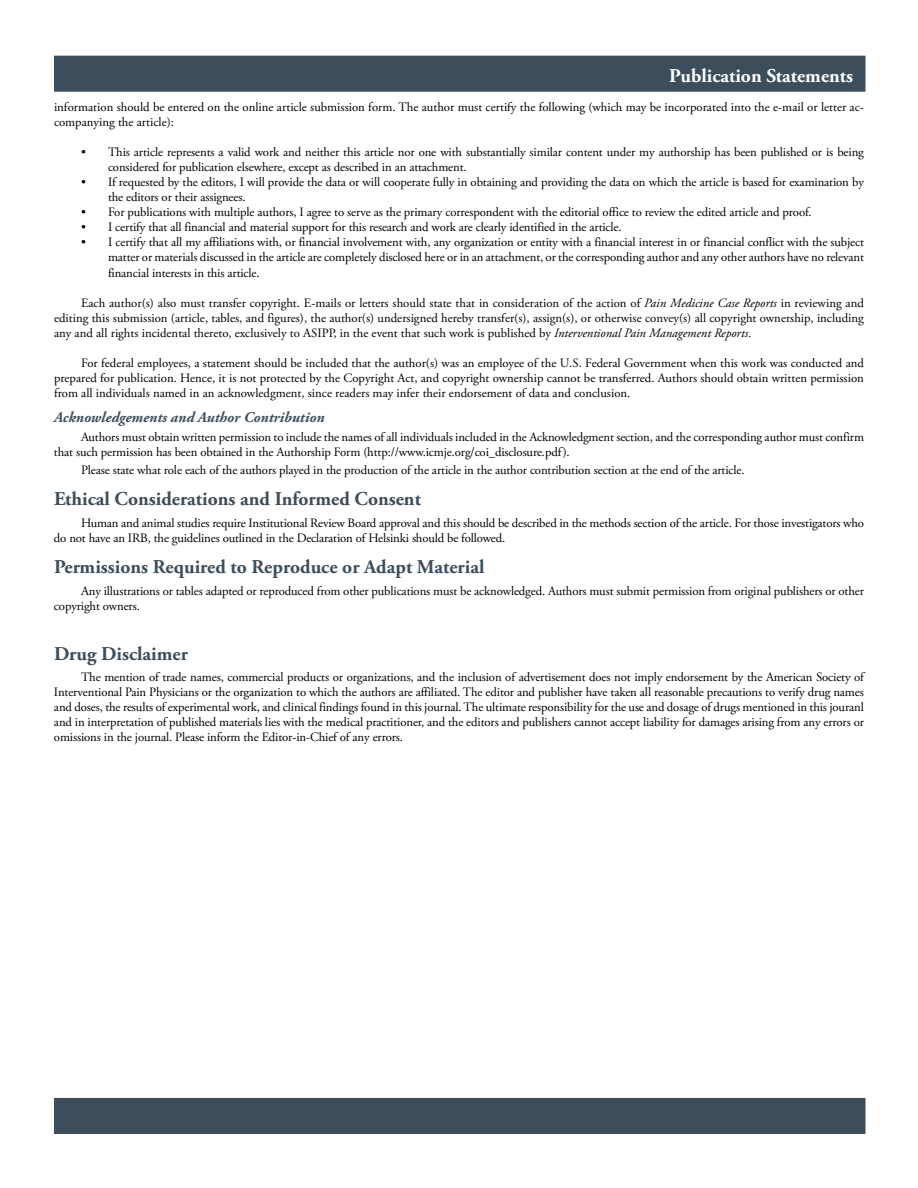
<style>
.page{position:relative;width:918px;height:1188px;background:#fff}
.page>*{position:absolute;margin:0;border:0;box-sizing:border-box;transform-origin:0 0}
.t1{font:700 19.5px "Adobe Garamond Pro";color:#3c4d5b}
.t2{font:700 19.5px "Adobe Garamond Pro";color:#fff}
.t3{font:italic 700 15px "Adobe Garamond Pro";color:#3c4d5b}
.t4{font:12.75px/15px "Adobe Garamond Pro";letter-spacing:-.01em;color:#000}
.s1{font-style:italic}
</style>
<div class="page">
<div style="left:54px;top:1098px;width:812px;height:36px;background:#3c4d5b"></div>
<div style="left:54px;top:56px;width:812px;height:36px;background:#3c4d5b;border:2px solid #3c4d5b"></div>
<h1 class="t2" style="left:669px;top:65px;width:185px">Publication Statements</h1>
<p class="t4" style="left:54px;top:100px;width:811px">information should be entered on the online article submission form. The author must certify the following (which may be incorporated into the e-mail or letter ac&shy;companying the article):</p>
<p class="t4" style="left:108px;top:145px;width:757px;text-indent:-27px">• This article represents a valid work and neither this article nor one with substantially similar content under my authorship has been published or is being considered for publication elsewhere, except as described in an attachment.</p>
<p class="t4" style="left:108px;top:175px;width:757px;text-indent:-27px">• If requested by the editors, I will provide the data or will cooperate fully in obtaining and providing the data on which the article is based for examination by the editors or their assignees.</p>
<p class="t4" style="left:81px;top:205px;width:732px">• For publications with multiple authors, I agree to serve as the primary correspondent with the editorial office to review the edited article and proof.</p>
<p class="t4" style="left:81px;top:220px;width:542px">• I certify that all financial and material support for this research and work are clearly identified in the article.</p>
<p class="t4" style="left:81px;top:235px;width:785px;text-align:right">• I certify that all my affiliations with, or financial involvement with, any organization or entity with a financial interest in or financial conflict with the subject matter or materials discussed in the article are completely disclosed here or in an attachment, or the corresponding author and any other authors have no relevant</p>
<p class="t4" style="left:108px;top:266px;width:153px">financial interests in this article.</p>
<p class="t4" style="left:54px;top:296px;width:811px;text-align:justify;text-indent:27px">Each author(s) also must transfer copyright. E-mails or letters should state that in consideration of the action of <span class="s1">Pain Medicine Case Reports</span> in reviewing and editing this submission (article, tables, and figures), the author(s) undersigned hereby transfer(s), assign(s), or otherwise convey(s) all copyright ownership, including any and all rights incidental thereto, exclusively to ASIPP, in the event that such work is published by <span class="s1">Interventional Pain Management Reports</span>.</p>
<p class="t4" style="left:54px;top:356px;width:812px;text-align:justify;text-indent:27px">For federal employees, a statement should be included that the author(s) was an employee of the U.S. Federal Government when this work was conducted and prepared for publication. Hence, it is not protected by the Copyright Act, and copyright ownership cannot be transferred. Authors should obtain written permission from all individuals named in an acknowledgment, since readers may infer their endorsement of data and conclusion.</p>
<p class="t3" style="left:54px;top:409px;width:272px">Acknowledgements and Author Contribution</p>
<p class="t4" style="left:54px;top:429px;width:812px;text-indent:27px">Authors must obtain written permission to include the names of all individuals included in the Acknowledgment section, and the corresponding author must confirm that such permission has been obtained in the Authorship Form (http://www.icmje.org/coi_disclosure.pdf).</p>
<p class="t4" style="left:81px;top:462px;width:665px">Please state what role each of the authors played in the production of the article in the author contribution section at the end of the article.</p>
<h1 class="t1" style="left:54px;top:487px;width:369px">Ethical Considerations and Informed Consent</h1>
<p class="t4" style="left:54px;top:516px;width:812px;text-indent:27px">Human and animal studies require Institutional Review Board approval and this should be described in the methods section of the article. For those investigators who do not have an IRB, the guidelines outlined in the Declaration of Helsinki should be followed.</p>
<h1 class="t1" style="left:54px;top:556px;width:432px">Permissions Required to Reproduce or Adapt Material</h1>
<p class="t4" style="left:54px;top:584px;width:812px;text-indent:27px">Any illustrations or tables adapted or reproduced from other publications must be acknowledged. Authors must submit permission from original publishers or other copyright owners.</p>
<h1 class="t1" style="left:54px;top:642px;width:135px">Drug Disclaimer</h1>
<p class="t4" style="left:54px;top:670px;width:811px;text-align:justify;text-indent:27px">The mention of trade names, commercial products or organizations, and the inclusion of advertisement does not imply endorsement by the American Society of Interventional Pain Physicians or the organization to which the authors are affiliated. The editor and publisher have taken all reasonable precautions to verify drug names and doses, the results of experimental work, and clinical findings found in this journal. The ultimate responsibility for the use and dosage of drugs mentioned in this jouranl and in interpretation of published materials lies with the medical practitioner, and the editors and publishers cannot accept liability for damages arising from any errors or omissions in the journal. Please inform the Editor-in-Chief of any errors.</p>
</div>
